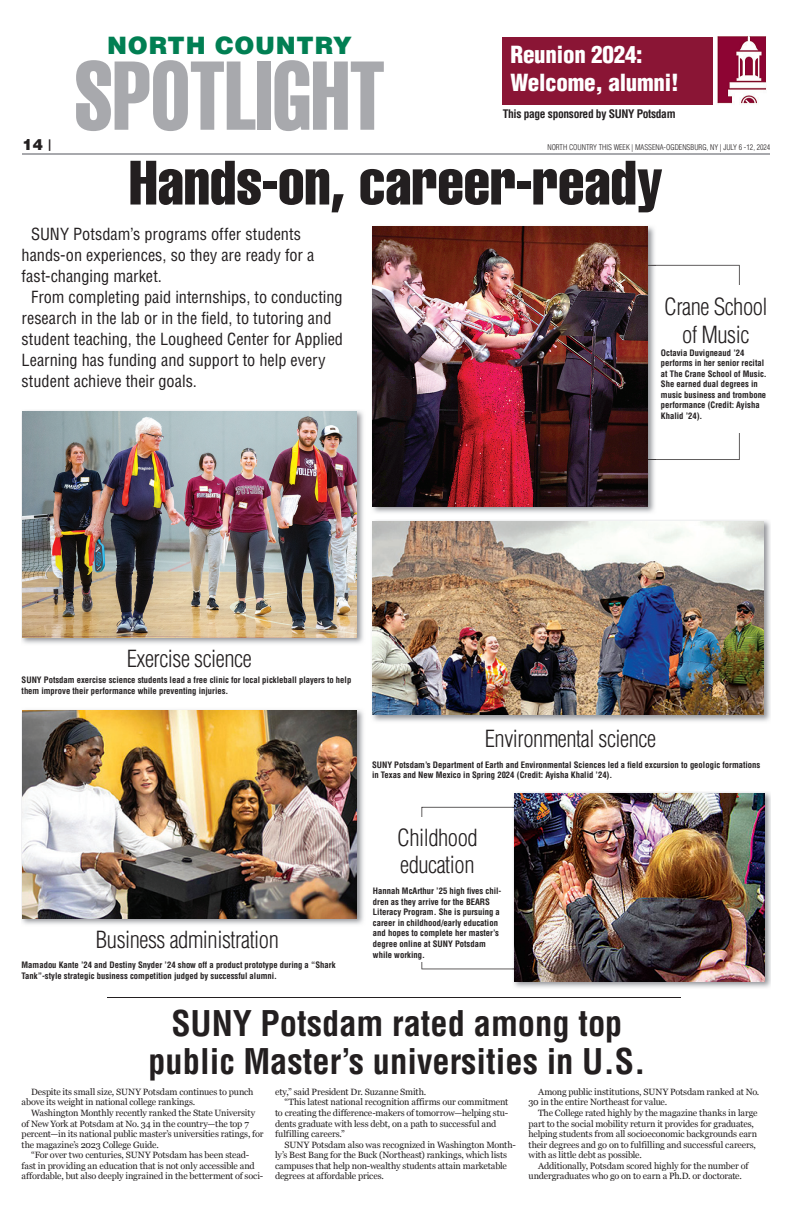
<style>
.page{position:relative;width:792px;height:1224px;background:#fff}
.page>*{position:absolute;margin:0;border:0;box-sizing:border-box;transform-origin:0 0}
.t1{font:extra-condensed 95.8px "Helvetica LT Pro";color:#a8a9ad;scale:.87 1}
.t2{font:extra-condensed 61.4px "Helvetica LT Pro";color:#231f20}
.t3{font:700 condensed 34.6px/37.4px "Helvetica LT Pro";color:#231f20;text-align:center}
.t4{font:900 24px "Helvetica LT Pro";letter-spacing:.03em;color:#017f53}
.t5{font:300 condensed 23px/27.6px "Helvetica LT Pro";letter-spacing:-.02em;color:#231f20;text-align:center}
.t6{font:900 condensed 23px/27.6px "Helvetica LT Pro";letter-spacing:-.01em;color:#fff}
.t7{font:condensed 16.3px "Helvetica LT Pro";color:#231f20}
.t8{font:900 15.4px "Helvetica LT Pro";color:#231f20}
.t9{font:700 condensed 11.5px "Helvetica LT Pro";letter-spacing:-.03em;color:#231f20}
.t10{font:9.1px/10.6px "Georgia";letter-spacing:-.015em;color:#231f20}
.t11{font:700 condensed 8.6px/10.6px "Helvetica LT Pro";color:#231f20}
.t12{font:300 condensed 7.7px "Helvetica LT Pro";color:#231f20}
.s1{font-size:11.5px}
</style>
<div class="page">
<svg style="left:422px;top:807px;width:90px;height:162px"></svg>
<svg style="left:656px;top:265px;width:84px;height:195px"></svg>
<div style="left:502px;top:37px;width:211px;height:67px;background:#8a1535"></div>
<img style="left:717px;top:36px;width:49px;height:68px">
<img style="left:372px;top:226px;width:284px;height:287px">
<img style="left:648px;top:265px;width:8px;height:195px">
<img style="left:373px;top:227px;width:275px;height:279px">
<img style="left:372px;top:520px;width:398px;height:202px">
<img style="left:373px;top:522px;width:391px;height:193px">
<div style="left:661px;top:286px;width:109px;height:147px;background:#fff"></div>
<img style="left:22px;top:410px;width:342px;height:234px">
<img style="left:23px;top:412px;width:334px;height:225px">
<img style="left:22px;top:709px;width:342px;height:216px">
<img style="left:23px;top:711px;width:334px;height:207px">
<img style="left:512px;top:792px;width:258px;height:196px">
<img style="left:514px;top:793px;width:250px;height:188px">
<div style="left:373px;top:817px;width:129px;height:145px;background:#fff"></div>
<hr style="left:107px;top:997px;width:574px;height:1px;background:#231f20">
<hr style="left:23px;top:153px;width:747px;height:2px;background:#a8a9ad">
<h3 class="t4" style="left:107px;top:35px;width:246px">NORTH COUNTRY</h3>
<h1 class="t1" style="left:74px;top:61px;width:359px">SPOTLIGHT</h1>
<h3 class="t6" style="left:510px;top:42px;width:170px">Reunion 2024:<br>Welcome, alumni!</h3>
<p class="t9" style="left:503px;top:110px;width:174px">This page sponsored by SUNY Potsdam</p>
<h3 class="t8" style="left:23px;top:138px;width:30px">14 <span class="s1">|</span></h3>
<p class="t12" style="left:547px;top:144px;width:224px">NORTH COUNTRY THIS WEEK | MASSENA-OGDENSBURG, NY | JULY 6 -12, 2024</p>
<h2 class="t2" style="left:129px;top:161px;width:535px">Hands-on, career-ready</h2>
<h3 class="t7" style="left:31px;top:227px;width:271px">SUNY Potsdam’s programs offer students</h3>
<h3 class="t7" style="left:22px;top:248px;width:294px">hands-on experiences, so they are ready for a</h3>
<h3 class="t7" style="left:22px;top:269px;width:142px">fast-changing market.</h3>
<h3 class="t7" style="left:31px;top:290px;width:313px">From completing paid internships, to conducting</h3>
<h3 class="t7" style="left:22px;top:311px;width:311px">research in the lab or in the field, to tutoring and</h3>
<h3 class="t7" style="left:22px;top:332px;width:323px">student teaching, the Lougheed Center for Applied</h3>
<h3 class="t7" style="left:22px;top:354px;width:306px">Learning has funding and support to help every</h3>
<h3 class="t7" style="left:22px;top:375px;width:177px">student achieve their goals.</h3>
<h3 class="t5" style="left:664px;top:295px;width:105px">Crane School of Music</h3>
<p class="t11" style="left:661px;top:348px;width:107px">Octavia Duvigneaud ’24 performs in her senior recital at The Crane School of Music.<br>She earned dual degrees in music business and trombone performance (Credit: Ayisha<br>Khalid ’24).</p>
<h3 class="t5" style="left:127px;top:647px;width:126px">Exercise science</h3>
<p class="t11" style="left:22px;top:675px;width:331px">SUNY Potsdam exercise science students lead a free clinic for local pickleball players to help them improve their performance while preventing injuries.</p>
<h3 class="t5" style="left:96px;top:928px;width:185px">Business administration</h3>
<p class="t11" style="left:22px;top:960px;width:315px">Mamadou Kante ’24 and Destiny Snyder ’24 show off a product prototype during a “Shark<br>Tank”-style strategic business competition judged by successful alumni.</p>
<h3 class="t5" style="left:485px;top:726px;width:173px">Environmental science</h3>
<p class="t11" style="left:372px;top:760px;width:390px">SUNY Potsdam’s Department of Earth and Environmental Sciences led a field excursion to geologic formations in Texas and New Mexico in Spring 2024 (Credit: Ayisha Khalid ’24).</p>
<h3 class="t5" style="left:397px;top:825px;width:82px;text-align:left">Childhood education</h3>
<p class="t11" style="left:373px;top:886px;width:130px">Hannah McArthur ’25 high fives chil&shy;dren as they arrive for the BEARS<br>Literacy Program. She is pursuing a career in childhood/early education and hopes to complete her master’s degree online at SUNY Potsdam while working.</p>
<h3 class="t3" style="left:148px;top:1007px;width:499px">SUNY Potsdam rated among top public Master’s universities in U.S.</h3>
<p class="t10" style="left:22px;top:1086px;width:233px;text-indent:10px">Despite its small size, SUNY Potsdam continues to punch above its weight in national college rankings.</p>
<p class="t10" style="left:31px;top:1108px;width:225px">Washington Monthly recently ranked the State University</p>
<p class="t10" style="left:22px;top:1118px;width:229px">of New York at Potsdam at No. 34 in the country—the top 7</p>
<p class="t10" style="left:22px;top:1129px;width:243px">percent—in its national public master’s universities ratings, for</p>
<p class="t10" style="left:22px;top:1139px;width:139px">the magazine’s 2023 College Guide.</p>
<p class="t10" style="left:31px;top:1150px;width:220px">“For over two centuries, SUNY Potsdam has been stead-</p>
<p class="t10" style="left:22px;top:1160px;width:235px">fast in providing an education that is not only accessible and</p>
<p class="t10" style="left:22px;top:1171px;width:243px">affordable, but also deeply ingrained in the betterment of soci-</p>
<p class="t10" style="left:275px;top:1086px;width:153px">ety,” said President Dr. Suzanne Smith.</p>
<p class="t10" style="left:285px;top:1097px;width:225px">“This latest national recognition affirms our commitment</p>
<p class="t10" style="left:275px;top:1108px;width:235px">to creating the difference-makers of tomorrow—helping stu-</p>
<p class="t10" style="left:275px;top:1118px;width:223px">dents graduate with less debt, on a path to successful and</p>
<p class="t10" style="left:275px;top:1129px;width:71px">fulfilling careers.”</p>
<p class="t10" style="left:285px;top:1139px;width:233px">SUNY Potsdam also was recognized in Washington Month-</p>
<p class="t10" style="left:275px;top:1150px;width:234px">ly’s Best Bang for the Buck (Northeast) rankings, which lists</p>
<p class="t10" style="left:275px;top:1160px;width:233px">campuses that help non-wealthy students attain marketable</p>
<p class="t10" style="left:275px;top:1171px;width:110px">degrees at affordable prices.</p>
<p class="t10" style="left:528px;top:1086px;width:232px;text-indent:10px">Among public institutions, SUNY Potsdam ranked at No.<br>30 in the entire Northeast for value.</p>
<p class="t10" style="left:528px;top:1108px;width:231px;text-indent:10px">The College rated highly by the magazine thanks in large part to the social mobility return it provides for graduates, helping students from all socioeconomic backgrounds earn their degrees and go on to fulfilling and successful careers, with as little debt as possible.</p>
<p class="t10" style="left:528px;top:1160px;width:221px;text-indent:10px">Additionally, Potsdam scored highly for the number of undergraduates who go on to earn a Ph.D. or doctorate.</p>
</div>
